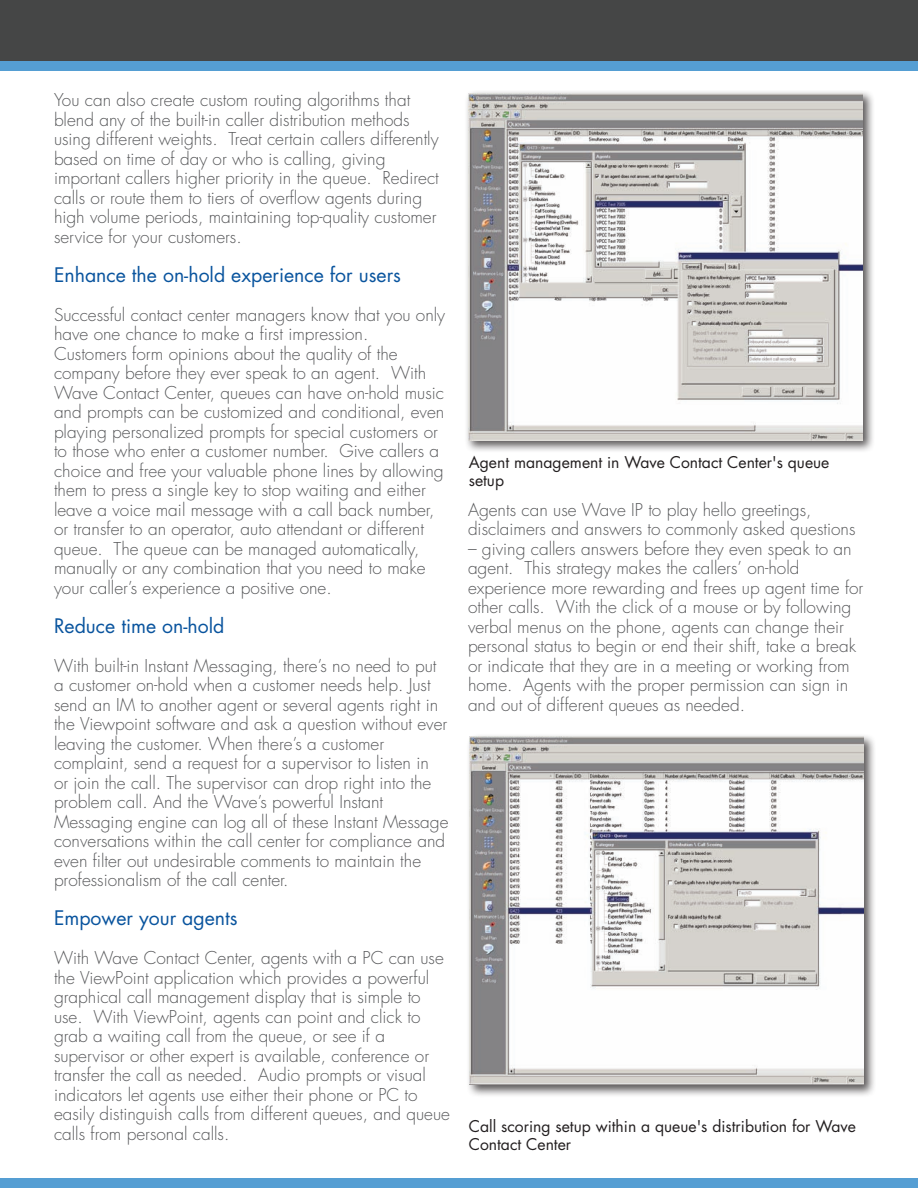
<style>
.page{position:relative;width:918px;height:1188px;background:#fff}
.page>*{position:absolute;margin:0;border:0;box-sizing:border-box;transform-origin:0 0}
.t1{font:19.5px "Futura";color:#09549e}
.t2{font:300 17.25px/19.5px "Futura";color:#57585a}
.t3{font:15.75px/18.9px "Futura";color:#231f20}
</style>
<div class="page">
<div style="left:0;top:0;width:918px;height:62px;background:#454646"></div>
<div style="left:0;top:61px;width:918px;height:10px;background:#559ed3"></div>
<div style="left:0;top:1179px;width:918px;height:9px;background:#559ed3"></div>
<div style="left:466px;top:733px;width:410px;height:364px;background:#231f20;opacity:.75"></div>
<img style="left:470px;top:736px;width:393px;height:348px">
<div style="left:465px;top:90px;width:410px;height:363px;background:#231f20;opacity:.75"></div>
<img style="left:468px;top:93px;width:394px;height:347px">
<p class="t2" style="left:54px;top:90px;width:386px">You can also create custom routing algorithms that blend any of the built-in caller distribution methods using different weights. Treat certain callers differently based on time of day or who is calling, giving important callers higher priority in the queue. Redirect calls or route them to tiers of overflow agents during high volume periods, maintaining top-quality customer service for your customers.</p>
<p class="t1" style="left:54px;top:261px;width:349px">Enhance the on-hold experience for users</p>
<p class="t2" style="left:54px;top:305px;width:393px">Successful contact center managers know that you only have one chance to make a first impression.<br>Customers form opinions about the quality of the company before they ever speak to an agent. With Wave Contact Center, queues can have on-hold music and prompts can be customized and conditional, even playing personalized prompts for special customers or to those who enter a customer number. Give callers a choice and free your valuable phone lines by allowing them to press a single key to stop waiting and either leave a voice mail message with a call back number, or transfer to an operator, auto attendant or different queue. The queue can be managed automatically, manually or any combination that you need to make your caller’s experience a positive one.</p>
<p class="t1" style="left:54px;top:612px;width:172px">Reduce time on-hold</p>
<p class="t2" style="left:54px;top:656px;width:396px">With built-in Instant Messaging, there’s no need to put a customer on-hold when a customer needs help. Just send an IM to another agent or several agents right in the Viewpoint software and ask a question without ever leaving the customer. When there’s a customer complaint, send a request for a supervisor to listen in<br>or join the call. The supervisor can drop right into the problem call. And the Wave’s powerful Instant Messaging engine can log all of these Instant Message conversations within the call center for compliance and even filter out undesirable comments to maintain the professionalism of the call center.</p>
<p class="t1" style="left:54px;top:905px;width:185px">Empower your agents</p>
<p class="t2" style="left:54px;top:948px;width:397px">With Wave Contact Center, agents with a PC can use the ViewPoint application which provides a powerful graphical call management display that is simple to use. With ViewPoint, agents can point and click to grab a waiting call from the queue, or see if a supervisor or other expert is available, conference or transfer the call as needed. Audio prompts or visual indicators let agents use either their phone or PC to easily distinguish calls from different queues, and queue calls from personal calls.</p>
<p class="t3" style="left:469px;top:452px;width:362px">Agent management in Wave Contact Center's queue setup</p>
<p class="t2" style="left:468px;top:500px;width:389px">Agents can use Wave IP to play hello greetings, disclaimers and answers to commonly asked questions</p>
<p class="t2" style="left:468px;top:539px;width:397px">– giving callers answers before they even speak to an agent. This strategy makes the callers’ on-hold experience more rewarding and frees up agent time for other calls. With the click of a mouse or by following verbal menus on the phone, agents can change their personal status to begin or end their shift, take a break or indicate that they are in a meeting or working from home. Agents with the proper permission can sign in and out of different queues as needed.</p>
<p class="t3" style="left:469px;top:1116px;width:389px">Call scoring setup within a queue's distribution for Wave<br>Contact Center</p>
</div>
